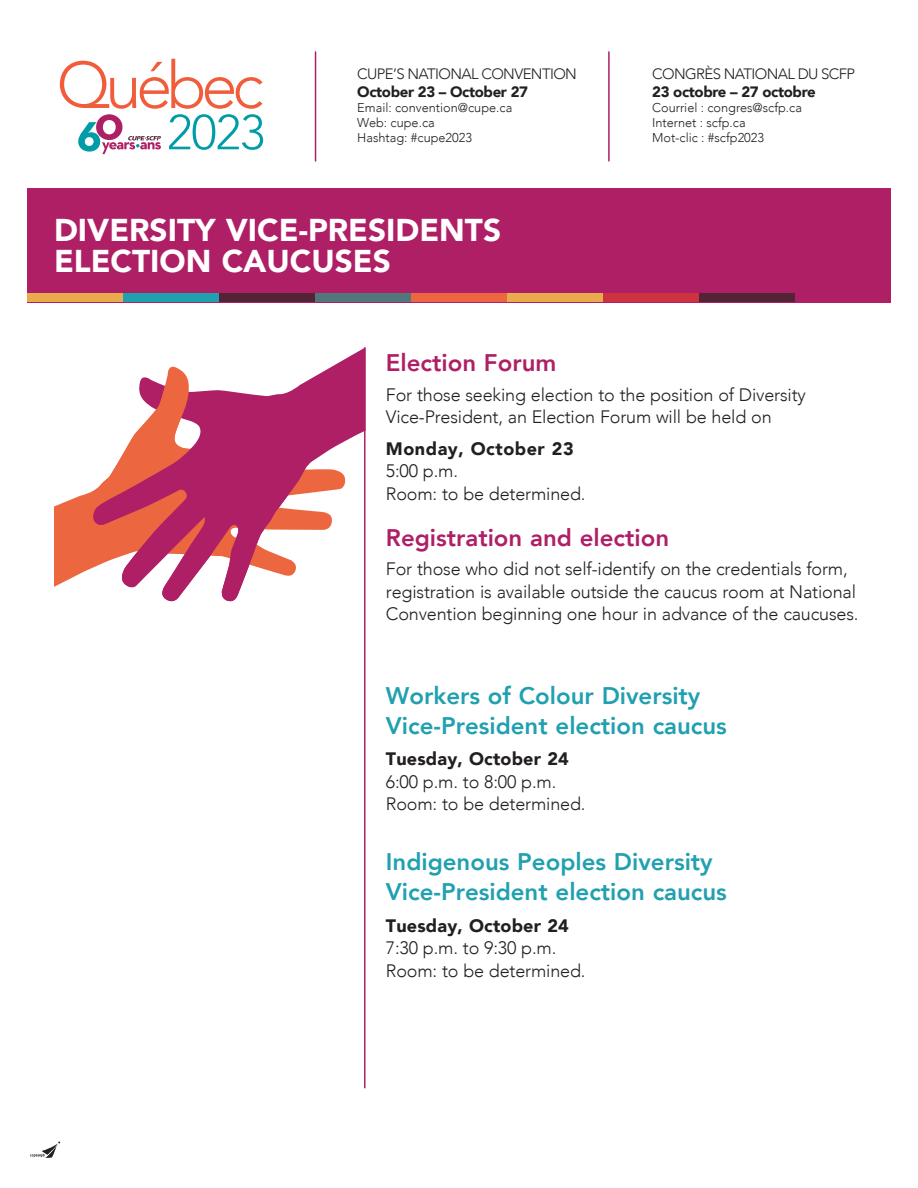
<style>
.page{position:relative;width:918px;height:1188px;background:#fff}
.page>*{position:absolute;margin:0;border:0;box-sizing:border-box;transform-origin:0 0}
.t1{font:900 31.5px "Avenir";color:#fff}
.Sub1{font:800 24px "Avenir";color:#21a0b0}
.Sub1-2{font:800 24px "Avenir";color:#af1f66}
.t2{font:300 18px/22.5px "Avenir";letter-spacing:-.01em;color:#231f20}
.t3{font:900 18px "Avenir";letter-spacing:.01em;color:#231f20}
.t4{font:300 15px/18px "Avenir";letter-spacing:-.04em;color:#231f20}
.t5{font:300 12.75px/15px "Avenir";color:#231f20}
.s1{font-weight:900}
</style>
<div class="page">
<svg style="left:54px;top:348px;width:310px;height:254px"></svg>
<div style="left:27px;top:188px;width:864px;height:114px;background:#af1f66"></div>
<div style="left:27px;top:294px;width:96px;height:8px;background:#eaab4c"></div>
<div style="left:123px;top:294px;width:96px;height:8px;background:#21a0b0"></div>
<div style="left:219px;top:294px;width:96px;height:8px;background:#532336"></div>
<div style="left:315px;top:294px;width:96px;height:8px;background:#52777a"></div>
<div style="left:411px;top:294px;width:96px;height:8px;background:#ec6740"></div>
<div style="left:507px;top:294px;width:96px;height:8px;background:#eaab4c"></div>
<div style="left:603px;top:294px;width:96px;height:8px;background:#cd323f"></div>
<div style="left:699px;top:294px;width:96px;height:8px;background:#532336"></div>
<svg style="left:30px;top:1142px;width:30px;height:16px"></svg>
<hr style="left:364px;top:347px;width:2px;height:741px;background:#af1f66">
<hr style="left:608px;top:52px;width:2px;height:109px;background:#ae2066">
<hr style="left:315px;top:52px;width:1px;height:109px;background:#ae2066">
<svg style="left:60px;top:59px;width:203px;height:95px"></svg>
<p class="t4" style="left:357px;top:65px;width:221px">CUPE’S NATIONAL CONVENTION<br><span class="s1">October 23 – October 27</span></p>
<p class="t5" style="left:357px;top:100px;width:157px">Email: convention@cupe.ca</p>
<p class="t5" style="left:357px;top:115px;width:116px">Web: cupe.ca<br>Hashtag: #cupe2023</p>
<p class="t1" style="left:54px;top:203px;width:449px">DIVERSITY VICE-PRESIDENTS</p>
<p class="t1" style="left:54px;top:234px;width:338px">ELECTION CAUCUSES</p>
<p class="t4" style="left:652px;top:65px;width:205px">CONGRÈS NATIONAL DU SCFP<br><span class="s1">23 octobre – 27 octobre</span></p>
<p class="t5" style="left:652px;top:100px;width:151px">Courriel : congres@scfp.ca<br>Internet : scfp.ca<br>Mot-clic : #scfp2023</p>
<p class="Sub1-2" style="left:386px;top:344px;width:172px">Election Forum</p>
<p class="t2" style="left:386px;top:383px;width:421px">For those seeking election to the position of Diversity<br>Vice-President, an Election Forum will be held on</p>
<p class="t2" style="left:386px;top:437px;width:201px"><span class="s1">Monday, October 23<br></span>5:00 p.m.<br>Room: to be determined.</p>
<p class="Sub1-2" style="left:386px;top:519px;width:285px">Registration and election</p>
<p class="t2" style="left:386px;top:558px;width:474px">For those who did not self-identify on the credentials form, registration is available outside the caucus room at National<br>Convention beginning one hour in advance of the caucuses.</p>
<p class="Sub1" style="left:386px;top:677px;width:316px">Workers of Colour Diversity</p>
<p class="Sub1" style="left:386px;top:707px;width:343px">Vice-President election caucus</p>
<p class="t3" style="left:386px;top:743px;width:184px">Tuesday, October 24</p>
<p class="t2" style="left:386px;top:770px;width:172px">6:00 p.m. to 8:00 p.m.</p>
<p class="t2" style="left:386px;top:793px;width:201px">Room: to be determined.</p>
<p class="Sub1" style="left:386px;top:843px;width:328px">Indigenous Peoples Diversity</p>
<p class="Sub1" style="left:386px;top:873px;width:343px">Vice-President election caucus</p>
<p class="t3" style="left:386px;top:910px;width:184px">Tuesday, October 24</p>
<p class="t2" style="left:386px;top:937px;width:172px">7:30 p.m. to 9:30 p.m.</p>
<p class="t2" style="left:386px;top:959px;width:201px">Room: to be determined.</p>
</div>
